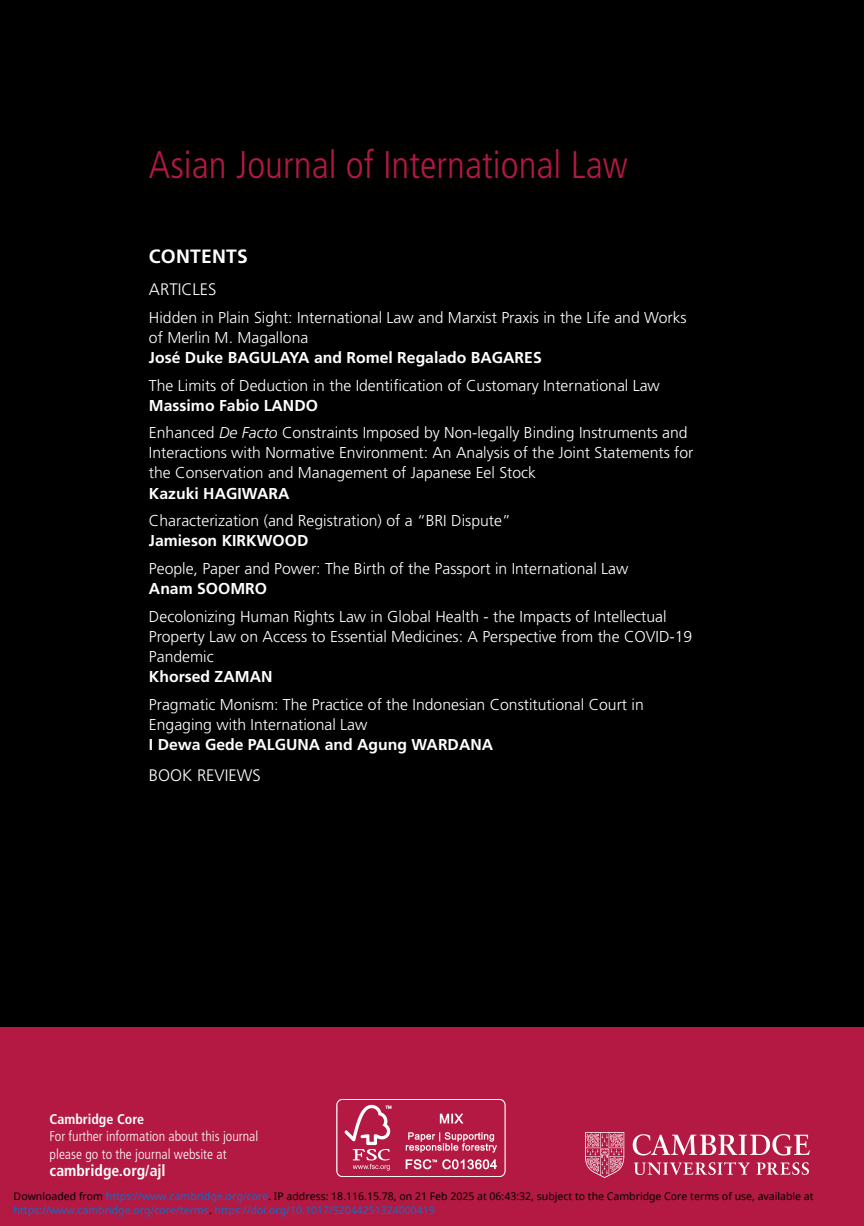
<style>
.page{position:relative;width:864px;height:1226px;background:#fff}
.page>*{position:absolute;margin:0;border:0;box-sizing:border-box;transform-origin:0 0}
.t1{font:300 condensed 38.5px "Frutiger LT Std";color:#b31942}
.t2{font:700 19.25px "Frutiger LT Std";letter-spacing:.01em;color:#fff}
.t3{font:300 16.62px "Frutiger LT Std";color:#fff}
.t4{font:300 15.75px/20.1px "Frutiger LT Std";color:#fff}
.t5{font:700 15.75px "Frutiger LT Std";color:#fff}
.t6{font:700 condensed 15.75px "Frutiger LT Std";color:#fff}
.t7{font:300 condensed 14px/17.5px "Frutiger LT Std";color:#fff}
.t8{font:700 condensed 14px "Frutiger LT Std";color:#fff}
.t9{font:10.5px "Noto Sans";color:#000}
.t10{font:10.5px "Noto Sans";color:#0172cf}
.s1{font-weight:700}
.s2{font-style:italic}
.s3{color:#0172cf}
.s4{color:#000}
</style>
<div class="page">
<div style="left:0;top:0;width:863px;height:1225px;background:#000"></div>
<div style="left:0;top:1027px;width:863px;height:198px;background:#b31942"></div>
<img style="left:337px;top:1099px;width:168px;height:77px">
<img style="left:585px;top:1132px;width:223px;height:45px">
<h1 class="t1" style="left:149px;top:149px;width:480px">Asian Journal of International Law</h1>
<p class="t2" style="left:149px;top:248px;width:100px">CONTENTS</p>
<p class="t3" style="left:149px;top:282px;width:69px">ARTICLES</p>
<p class="t4" style="left:149px;top:308px;width:539px">Hidden in Plain Sight: International Law and Marxist Praxis in the Life and Works of Merlin M. Magallona</p>
<p class="t5" style="left:149px;top:351px;width:394px">José Duke BAGULAYA and Romel Regalado BAGARES</p>
<p class="t4" style="left:149px;top:376px;width:512px">The Limits of Deduction in the Identification of Customary International Law</p>
<p class="t4" style="left:149px;top:392px;width:540px;line-height:27.7px"><span class="s1">Massimo Fabio LANDO<br></span>Enhanced <span class="s2">De Facto</span> Constraints Imposed by Non-legally Binding Instruments and</p>
<p class="t4" style="left:149px;top:444px;width:545px">Interactions with Normative Environment: An Analysis of the Joint Statements for the Conservation and Management of Japanese Eel Stock</p>
<p class="t5" style="left:149px;top:487px;width:142px">Kazuki HAGIWARA</p>
<p class="t4" style="left:149px;top:512px;width:363px">Characterization (and Registration) of a “BRI Dispute”</p>
<p class="t5" style="left:149px;top:534px;width:161px">Jamieson KIRKWOOD</p>
<p class="t4" style="left:149px;top:559px;width:480px">People, Paper and Power: The Birth of the Passport in International Law</p>
<p class="t5" style="left:149px;top:582px;width:120px">Anam SOOMRO</p>
<p class="t4" style="left:149px;top:607px;width:544px">Decolonizing Human Rights Law in Global Health - the Impacts of Intellectual<br>Property Law on Access to Essential Medicines: A Perspective from the COVID-19<br>Pandemic</p>
<p class="t5" style="left:149px;top:670px;width:125px">Khorsed ZAMAN</p>
<p class="t4" style="left:149px;top:695px;width:496px">Pragmatic Monism: The Practice of the Indonesian Constitutional Court in<br>Engaging with International Law</p>
<p class="t5" style="left:149px;top:738px;width:345px">I Dewa Gede PALGUNA and Agung WARDANA</p>
<p class="t3" style="left:149px;top:769px;width:113px">BOOK REVIEWS</p>
<p class="t8" style="left:50px;top:1113px;width:96px">Cambridge Core</p>
<p class="t7" style="left:50px;top:1128px;width:210px">For further information about this journal please go to the journal website at</p>
<p class="t6" style="left:50px;top:1164px;width:117px">cambridge.org/ajl</p>
<p class="t9" style="left:14px;top:1188px;width:801px">Downloaded from <span class="s3">https://www.cambridge.org/core</span>. IP address: 18.116.15.78, on 21 Feb 2025 at 06:43:32, subject to the Cambridge Core terms of use, available at</p>
<p class="t10" style="left:14px;top:1202px;width:422px">https://www.cambridge.org/core/terms<span class="s4">.</span> https://doi.org/10.1017/S2044251324000419</p>
</div>
